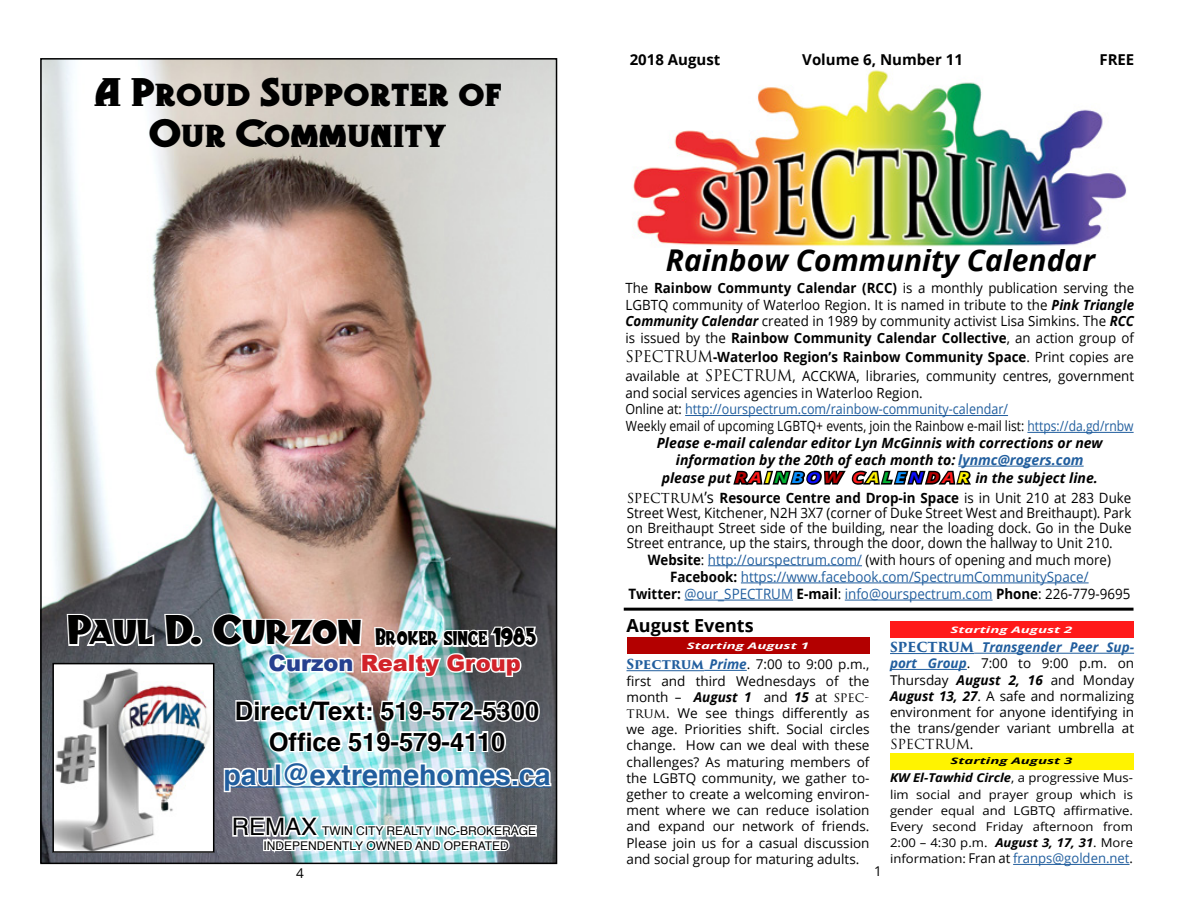
<style>
.page{position:relative;width:1188px;height:918px;background:#fff}
.page>*{position:absolute;margin:0;border:0;box-sizing:border-box;transform-origin:0 0}
.t1{font:39px "Blitzkrieg NF";color:#000}
.t2{font:34.5px/41.4px "Gramophone NF";color:#000;text-align:center;scale:1.22 1}
.t3{font:italic 700 30px "Open Sans";color:#000}
.t4{font:700 28.5px "Helvetica";color:#215e9e}
.t5{font:700 25.5px/30.6px "Helvetica";color:#000;text-align:center}
.t6{font:900 22.5px "Arial";color:#d2232a}
.t7{font:22.5px "Blitzkrieg NF";color:#000;scale:.75 1}
.t8{font:700 18px "Open Sans";color:#000}
.t9{font:700 15px "Open Sans";color:#000}
.t10{font:14.25px/17.1px "Open Sans";color:#215e9e;text-align:center;scale:.93 1}
.t11{font:14.1px/16.8px "Open Sans";color:#000;text-align:justify;scale:.95 1}
.t12{font:14.1px/15px "Open Sans";color:#000;text-align:justify;scale:.94 1}
.t13{font:italic 700 14.1px "Open Sans";color:#000}
.t14{font:14.1px "Open Sans";color:#000;scale:.86 1}
.t15{font:14.1px "Open Sans";color:#215e9e;scale:.89 1}
.t16{font:13.5px/16.2px "Open Sans";color:#000;text-align:justify}
.t17{font:13.5px "Open Sans";color:#215e9e}
.t18{font:13.5px "Trajan Pro 3";color:#000}
.t19{font:12.15px/16.2px "Open Sans";color:#000;text-align:justify;scale:1.08 1}
.t20{font:12px/14.4px "Helvetica";color:#000;text-align:center}
.t21{font:italic 700 9px "Open Sans";color:#fff;scale:1.67 1}
.t22{font:italic 700 9px "Open Sans";color:#000;scale:1.67 1}
.s1{color:#25408f}
.s2{font-size:24px}
.s3{font-weight:700}
.s4{font-weight:700;font-style:italic}
.s5{font-family:"Trajan Pro 3";font-size:15.6px}
.s6{color:#000}
.s7{color:#215e9e}
.s8{font-size:15px;color:#b30000}
.s9{font-size:15px;color:#ff1a1a}
.s10{font-size:15px;color:#fff300}
.s11{font-size:15px;color:#00b332}
.s12{font-size:15px;color:#0990ff}
.s13{font-size:15px;color:#0d0eff}
.s14{font-family:"Trajan Pro 3";font-size:15.75px}
.s15{font-size:15.75px}
.s16{font-weight:700;color:#000}
.s17{font-family:"Trajan Pro 3";font-weight:700;color:#215e9e}
.s18{font-weight:700;font-style:italic;color:#215e9e}
.s19{font-family:"Trajan Pro 3"}
.s20{font-family:"Open Sans"}
.s21{font-size:12.15px;color:#000}
</style>
<div class="page">
<hr style="left:685px;top:415px;width:323px;height:1px;background:#215e9e">
<hr style="left:1027px;top:432px;width:107px;height:1px;background:#215e9e">
<hr style="left:958px;top:466px;width:126px;height:1px;background:#215e9e">
<svg style="left:733px;top:465px;width:241px;height:20px"></svg>
<hr style="left:708px;top:565px;width:154px;height:1px;background:#215e9e">
<hr style="left:741px;top:583px;width:348px;height:1px;background:#215e9e">
<hr style="left:685px;top:600px;width:108px;height:1px;background:#215e9e">
<hr style="left:845px;top:600px;width:148px;height:1px;background:#215e9e">
<hr style="left:624px;top:608px;width:510px;height:3px;background:#000">
<div style="left:627px;top:638px;width:243px;height:16px;background:#b30000"></div>
<div style="left:890px;top:753px;width:243px;height:16px;background:#fff300"></div>
<img style="left:632px;top:69px;width:495px;height:178px">
<hr style="left:1013px;top:864px;width:117px;height:1px;background:#215e9e">
<hr style="left:627px;top:670px;width:77px;height:1px;background:#215e9e">
<hr style="left:704px;top:670px;width:43px;height:1px;background:#215e9e">
<div style="left:890px;top:621px;width:243px;height:17px;background:#ff1a1a"></div>
<hr style="left:890px;top:653px;width:84px;height:1px;background:#215e9e">
<hr style="left:974px;top:653px;width:160px;height:1px;background:#215e9e">
<hr style="left:890px;top:669px;width:77px;height:1px;background:#215e9e">
<img style="left:43px;top:61px;width:511px;height:800px">
<img style="left:55px;top:666px;width:156px;height:184px">
<div style="left:52px;top:663px;width:162px;height:190px;border:2px solid #000"></div>
<svg style="left:65px;top:612px;width:91px;height:36px"></svg>
<svg style="left:163px;top:612px;width:33px;height:36px"></svg>
<div style="left:190px;top:636px;width:12px;height:10px;border:3px solid #fff;border-radius:50%"></div>
<img style="left:211px;top:612px;width:342px;height:253px">
<h2 class="t2" style="left:94px;top:72px;width:336px">A Proud Supporter of<br>Our Community</h2>
<h1 class="t1" style="left:68px;top:607px;width:295px">Paul D. Curzon</h1>
<h3 class="t6" style="left:269px;top:647px;width:254px"><span class="s1">Curzon</span> Realty Group</h3>
<h3 class="t7" style="left:375px;top:624px;width:216px">Broker since 1985</h3>
<h3 class="t5" style="left:235px;top:696px;width:306px">Direct/Text: 519-572-5300<br>Office 519-579-4110</h3>
<h3 class="t4" style="left:224px;top:752px;width:329px">paul@extremehomes.ca</h3>
<p class="t20" style="left:232px;top:824px;width:306px"><span class="s2">REMAX</span> TWIN CITY REALTY INC-BROKERAGE<br>INDEPENDENTLY OWNED AND OPERATED</p>
<p class="t16" style="left:296px;top:864px;width:9px">4</p>
<p class="t9" style="left:630px;top:49px;width:92px">2018 August</p>
<p class="t9" style="left:802px;top:49px;width:162px">Volume 6, Number 11</p>
<p class="t9" style="left:1099px;top:49px;width:36px">FREE</p>
<h3 class="t3" style="left:666px;top:239px;width:431px">Rainbow Community Calendar</h3>
<p class="t11" style="left:625px;top:279px;width:537px">The <span class="s3">Rainbow Communty Calendar (RCC)</span> is a monthly publication serving the LGBTQ community of Waterloo Region. It is named in tribute to the <span class="s4">Pink Triangle Community Calendar</span> created in 1989 by community activist Lisa Simkins. The <span class="s4">RCC </span>is issued by the <span class="s3">Rainbow Community Calendar Collective</span>, an action group of</p>
<p class="t11" style="left:625px;top:347px;width:537px;line-height:18.8px"><span class="s5">SPECTRUM</span><span class="s3">-Waterloo Region’s Rainbow Community Space</span>. Print copies are available at <span class="s5">SPECTRUM</span>, ACCKWA, libraries, community centres, government</p>
<p class="t11" style="left:625px;top:384px;width:314px">and social services agencies in Waterloo Region.</p>
<p class="t15" style="left:625px;top:400px;width:431px"><span class="s6">Online at:</span> http://ourspectrum.com/rainbow-community-calendar/</p>
<p class="t14" style="left:626px;top:417px;width:592px">Weekly email of upcoming LGBTQ+ events, join the Rainbow e-mail list: <span class="s7">https://da.gd/rnbw</span></p>
<p class="t13" style="left:657px;top:433px;width:447px">Please e-mail calendar editor Lyn McGinnis with corrections or new</p>
<p class="t13" style="left:676px;top:450px;width:409px">information by the 20th of each month to: <span class="s7">lynmc@rogers.com</span></p>
<p class="t13" style="left:662px;top:468px;width:438px">please put <span class="s8">R</span><span class="s9">A</span><span class="s10">I</span><span class="s11">N</span><span class="s12">B</span> <span class="s13">O</span><span class="s8">W</span> <span class="s9">C</span><span class="s10">A</span><span class="s11">L</span> <span class="s12">E</span><span class="s13">N</span><span class="s8">D</span><span class="s9">A</span><span class="s10">R</span> in the subject line.</p>
<p class="t12" style="left:627px;top:490px;width:538px"><span class="s14">spectrum</span><span class="s15">’s</span> <span class="s3">Resource Centre and Drop-in Space</span> is in Unit 210 at 283 Duke Street West, Kitchener, N2H 3X7 (corner of Duke Street West and Breithaupt). Park on Breithaupt Street side of the building, near the loading dock. Go in the Duke Street entrance, up the stairs, through the door, down the hallway to Unit 210.</p>
<p class="t10" style="left:628px;top:551px;width:541px"><span class="s16">Website</span><span class="s6">:</span> http://ourspectrum.com/ <span class="s6">(with hours of opening and much more)<br></span><span class="s16">Facebook:</span> https://www.facebook.com/SpectrumCommunitySpace/<br><span class="s16">Twitter:</span> @our_SPECTRUM <span class="s16">E-mail</span><span class="s6">:</span> info@ourspectrum.com <span class="s16">Phone</span><span class="s6">: 226-779-9695</span></p>
<h3 class="t8" style="left:627px;top:613px;width:129px">August Events</h3>
<p class="t21" style="left:951px;top:623px;width:75px">Starting August 2</p>
<p class="t21" style="left:687px;top:639px;width:75px">Starting August 1</p>
<p class="t16" style="left:627px;top:656px;width:245px"><span class="s17">Spectrum</span> <span class="s18">Prime</span>. 7:00 to 9:00 p.m., first and third Wednesdays of the month – <span class="s4">August 1</span> and <span class="s4">15</span> at <span class="s19">spec&shy;trum</span>. We see things differently as we age. Priorities shift. Social circles change. How can we deal with these challenges? As maturing members of the LGBTQ community, we gather to&shy;gether to create a welcoming environ&shy;ment where we can reduce isolation and expand our network of friends.<br>Please join us for a casual discussion and social group for maturing adults.</p>
<p class="t16" style="left:874px;top:863px;width:9px">1</p>
<p class="t16" style="left:890px;top:639px;width:246px"><span class="s17">SPECTRUM</span> <span class="s18">Transgender Peer Sup&shy;port Group</span>. 7:00 to 9:00 p.m. on Thursday <span class="s4">August 2, 16</span> and Monday <span class="s4">August 13, 27</span>. A safe and normalizing environment for anyone identifying in the trans/gender variant umbrella at</p>
<p class="t18" style="left:890px;top:735px;width:85px">SPECTRUM<span class="s20">.</span></p>
<p class="t22" style="left:951px;top:754px;width:75px">Starting August 3</p>
<p class="t19" style="left:890px;top:770px;width:227px"><span class="s4">KW El-Tawhid Circle</span>, a progressive Mus&shy;lim social and prayer group which is gender equal and LGBTQ affirmative.<br>Every second Friday afternoon from 2:00 – 4:30 p.m. <span class="s4">August 3, 17, 31</span>. More</p>
<p class="t17" style="left:890px;top:849px;width:245px"><span class="s21">information:</span> <span class="s6">Fran at</span> franps@golden.net<span class="s6">.</span></p>
</div>
